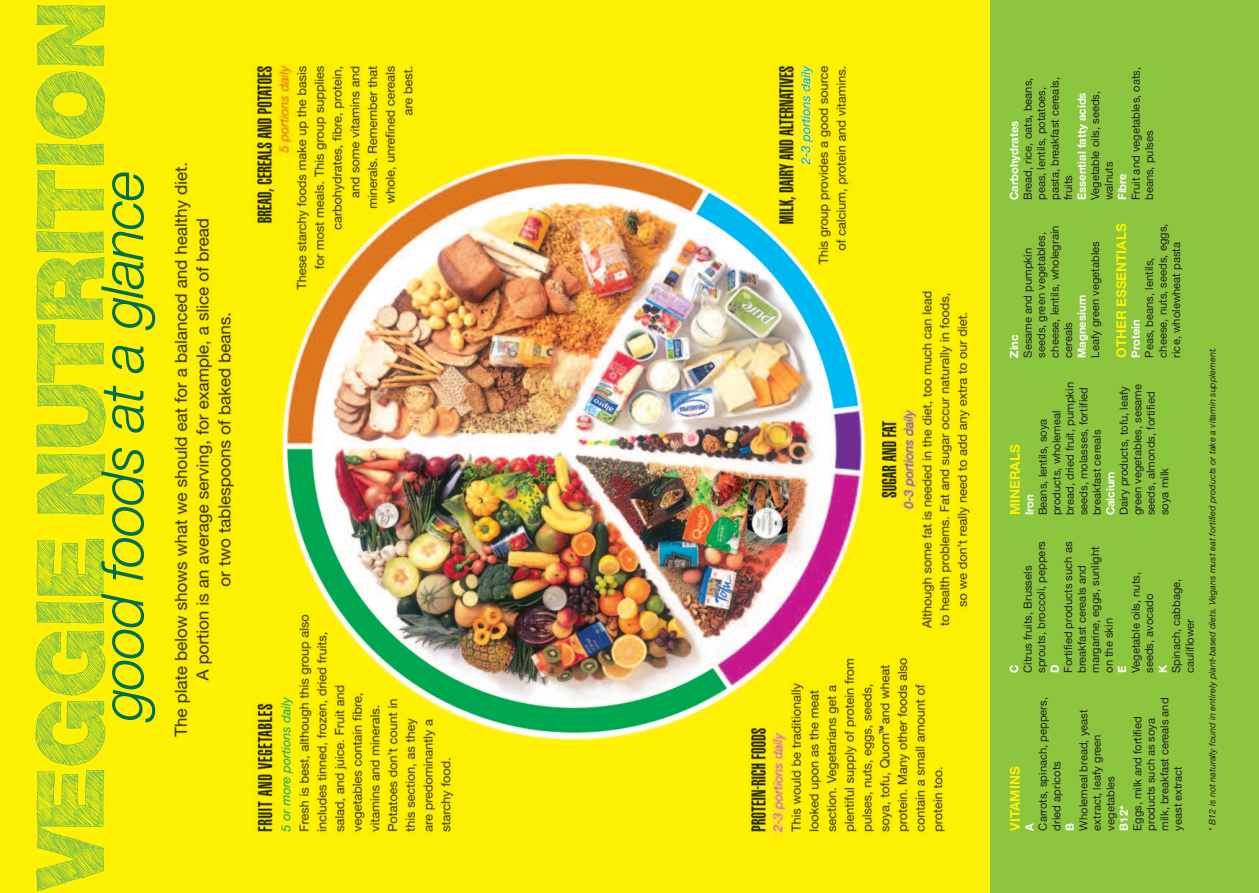
<style>
.page{position:relative;width:1259px;height:893px;background:#fff}
.page>*{position:absolute;margin:0;border:0;box-sizing:border-box;transform-origin:0 0}
.t1{font:900 93px "Sketchetik";letter-spacing:-.035em;color:#8bc63e}
.t2{font:italic 300 58.5px "Helvetica Neue";letter-spacing:-.025em;color:#006e51}
.t3{font:700 13.5px "Helvetica Neue";color:#fff101}
.t4{font:11.25px/13.5px "Helvetica Neue";color:#231f20}
.t5{font:italic 9px "Helvetica Neue";color:#231f20}
.s1{font-weight:700;color:#fff}
</style>
<div class="page">
<img style="left:0;top:0;width:990px;height:893px">
<div style="left:990px;top:0;width:269px;height:893px;background:#8bc63e"></div>
<p class="t1" style="left:35px;top:891px;width:891px;rotate:-90deg">VEGGIE NUTRITION</p>
<p class="t2" style="left:101px;top:721px;width:552px;rotate:-90deg">good foods at a glance</p>
<p class="t4" style="left:1008px;top:200px;width:135px;rotate:-90deg"><span class="s1">Carbohydrates<br></span>Bread, rice, oats, beans, peas, lentils, potatoes, pasta, breakfast cereals, fruits<br><span class="s1">Essential fatty acids<br></span>Vegetable oils, seeds, walnuts<br><span class="s1">Fibre<br></span>Fruit and vegetables, oats, beans, pulses</p>
<p class="t4" style="left:1008px;top:358px;width:134px;rotate:-90deg"><span class="s1">Zinc<br></span>Sesame and pumpkin seeds, green vegetables, cheese, lentils, wholegrain cereals<br><span class="s1">Magnesium<br></span>Leafy green vegetables</p>
<p class="t3" style="left:1116px;top:358px;width:136px;rotate:-90deg">OTHER ESSENTIALS</p>
<p class="t4" style="left:1130px;top:358px;width:136px;rotate:-90deg"><span class="s1">Protein<br></span>Peas, beans, lentils, cheese, nuts, seeds, eggs, rice, wholewheat pasta</p>
<p class="t4" style="left:1023px;top:515px;width:135px;rotate:-90deg"><span class="s1">Iron<br></span>Beans, lentils, soya products, wholemeal bread, dried fruit, pumpkin seeds, molasses, fortified breakfast cereals<br><span class="s1">Calcium<br></span>Dairy products, tofu, leafy green vegetables, sesame seeds, almonds, fortified soya milk</p>
<p class="t3" style="left:1010px;top:515px;width:72px;rotate:-90deg">MINERALS</p>
<p class="t4" style="left:1008px;top:673px;width:133px;rotate:-90deg"><span class="s1">C<br></span>Citrus fruits, Brussels sprouts, broccoli, peppers<br><span class="s1">D<br></span>Fortified products such as breakfast cereals and margarine, eggs, sunlight on the skin<br><span class="s1">E<br></span>Vegetable oils, nuts, seeds, avocado<br><span class="s1">K<br></span>Spinach, cabbage, cauliflower</p>
<p class="t4" style="left:1023px;top:830px;width:135px;rotate:-90deg"><span class="s1">A<br></span>Carrots, spinach, peppers, dried apricots</p>
<p class="t4" style="left:1077px;top:830px;width:134px;rotate:-90deg">Wholemeal bread, yeast extract, leafy green vegetables<br><span class="s1">B12*<br></span>Eggs, milk and fortified products such as soya milk, breakfast cereals and yeast extract</p>
<p class="t3" style="left:1010px;top:830px;width:65px;rotate:-90deg">VITAMINS</p>
<p class="t5" style="left:1209px;top:830px;width:485px;rotate:-90deg">* B12 is not naturally found in entirely plant-based diets. Vegans must eat fortified products or take a vitamin supplement.</p>
</div>
